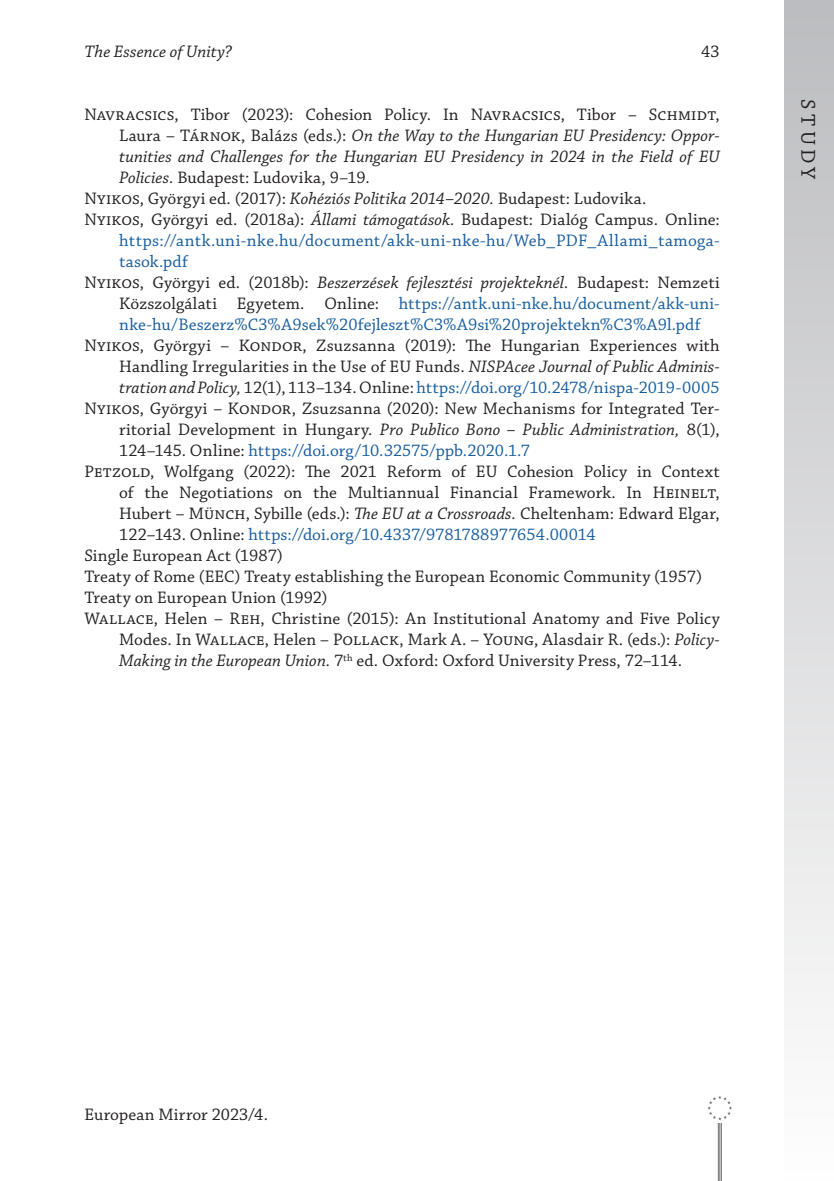
<style>
.page{position:relative;width:834px;height:1181px;background:#fff}
.page>*{position:absolute;margin:0;border:0;box-sizing:border-box;transform-origin:0 0}
.t1{font:21px "Chaparral Pro";letter-spacing:.21em;color:#231f20}
._6__Bibliography_item{font:17.5px/21px "Chaparral Pro";letter-spacing:.005em;color:#231f20;text-align:justify}
._6__Bibliography_item-2{font:17.5px/21px "Chaparral Pro";letter-spacing:.01em;color:#175d9e;text-align:justify}
._6__Bibliography_item-3{font:italic 17.5px/21px "Chaparral Pro";letter-spacing:.01em;color:#231f20;text-align:justify}
.s1{font-style:normal}
.s2{font-style:italic}
.s3{color:#231f20}
.s4{font-style:italic;color:#231f20}
.s5{color:#175d9e}
</style>
<div class="page">
<div style="left:784px;top:0;width:49px;height:1181px;background:linear-gradient(to bottom,#bbbcbf,#fefefe)"></div>
<hr style="left:717px;top:1107px;width:1px;height:74px;background:#6c6d70">
<hr style="left:719px;top:1107px;width:1px;height:74px;background:#6c6d70">
<hr style="left:720px;top:1107px;width:1px;height:74px;background:#6c6d70">
<div style="left:704px;top:1093px;width:30px;height:29px;background:#fff"></div>
<svg style="left:707px;top:1095px;width:25px;height:25px"></svg>
<p class="_6__Bibliography_item-3" style="left:84px;top:42px;width:149px">The Essence of Unity?</p>
<p class="_6__Bibliography_item" style="left:701px;top:42px;width:20px">43</p>
<p class="_6__Bibliography_item-3" style="left:119px;top:105px;width:602px;text-indent:-35px"><span class="s1">Navracsics, Tibor (2023): Cohesion Policy. In Navracsics, Tibor – Schmidt, Laura – Tárnok, Balázs (eds.):</span> On the Way to the Hungarian EU Presidency: Oppor&shy;tunities and Challenges for the Hungarian EU Presidency in 2024 in the Field of EU Policies. <span class="s1">Budapest: Ludovika, 9–19.</span></p>
<p class="_6__Bibliography_item" style="left:84px;top:189px;width:563px">Nyikos, Györgyi ed. (2017): <span class="s2">Kohéziós Politika 2014–2020.</span> Budapest: Ludovika.</p>
<p class="_6__Bibliography_item-2" style="left:119px;top:210px;width:602px;text-indent:-35px"><span class="s3">Nyikos, Györgyi ed. (2018a):</span> <span class="s4">Állami támogatások.</span> <span class="s3">Budapest: Dialóg Campus. Online: </span>https://antk.uni-nke.hu/document/akk-uni-nke-hu/Web_PDF_Allami_tamoga&shy;tasok.pdf</p>
<p class="_6__Bibliography_item-2" style="left:119px;top:273px;width:602px;text-indent:-35px"><span class="s3">Nyikos, Györgyi ed. (2018b):</span> <span class="s4">Beszerzések fejlesztési projekteknél.</span> <span class="s3">Budapest: Nemzeti Közszolgálati Egyetem. Online:</span> https://antk.uni-nke.hu/document/akk-uni&shy;nke-hu/Beszerz%C3%A9sek%20fejleszt%C3%A9si%20projektekn%C3%A9l.pdf</p>
<p class="_6__Bibliography_item" style="left:119px;top:336px;width:602px;text-indent:-35px">Nyikos, Györgyi – Kondor, Zsuzsanna (2019): The Hungarian Experiences with Handling Irregularities in the Use of EU Funds. <span class="s2">NISPAcee Journal of Public Adminis&shy;tration and Policy,</span> 12(1), 113–134. Online: <span class="s5">https://doi.org/10.2478/nispa-2019-0005</span></p>
<p class="_6__Bibliography_item" style="left:119px;top:399px;width:602px;text-indent:-35px">Nyikos, Györgyi – Kondor, Zsuzsanna (2020): New Mechanisms for Integrated Ter&shy;ritorial Development in Hungary. <span class="s2">Pro Publico Bono – Public Administration,</span> 8(1), 124–145. Online: <span class="s5">https://doi.org/10.32575/ppb.2020.1.7</span></p>
<p class="_6__Bibliography_item" style="left:119px;top:462px;width:602px;text-indent:-35px">Petzold, Wolfgang (2022): The 2021 Reform of EU Cohesion Policy in Context of the Negotiations on the Multiannual Financial Framework. In Heinelt, Hubert – Münch, Sybille (eds.): <span class="s2">The EU at a Crossroads.</span> Cheltenham: Edward Elgar, 122–143. Online: <span class="s5">https://doi.org/10.4337/9781788977654.00014</span></p>
<p class="_6__Bibliography_item" style="left:84px;top:546px;width:200px">Single European Act (1987)</p>
<p class="_6__Bibliography_item" style="left:84px;top:567px;width:619px">Treaty of Rome (EEC) Treaty establishing the European Economic Community (1957)</p>
<p class="_6__Bibliography_item" style="left:84px;top:588px;width:244px">Treaty on European Union (1992)</p>
<p class="_6__Bibliography_item" style="left:119px;top:609px;width:602px;text-indent:-35px">Wallace, Helen – Reh, Christine (2015): An Institutional Anatomy and Five Policy Modes. In Wallace, Helen – Pollack, Mark A. – Young, Alasdair R. (eds.): <span class="s2">Policy-Making in the European Union.</span> 7<sup>th</sup> ed. Oxford: Oxford University Press, 72–114.</p>
<p class="t1" style="left:819px;top:99px;width:82px;rotate:90deg">STUDY</p>
<p class="_6__Bibliography_item" style="left:84px;top:1105px;width:185px">European Mirror 2023/4.</p>
</div>
